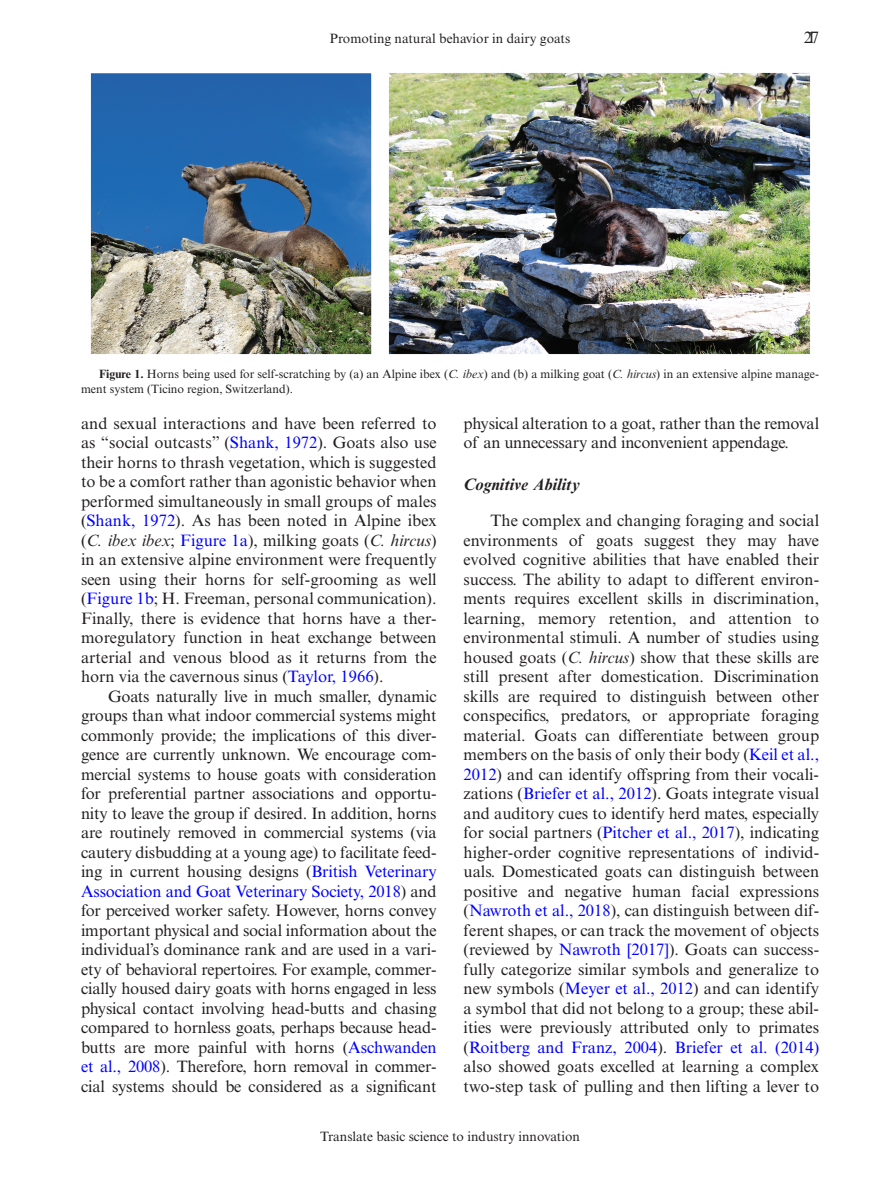
<style>
.page{position:relative;width:891px;height:1188px;background:#fff}
.page>*{position:absolute;margin:0;border:0;box-sizing:border-box;transform-origin:0 0}
.t1{font:16.5px/19.5px "Times New Roman MT Std";letter-spacing:-.01em;color:#231f20;text-align:justify}
.t2{font:italic 700 16.5px "Times New Roman MT Std";color:#231f20}
.t3{font:13.5px "Times New Roman MT Std";color:#231f20}
.t4{font:12px/15px "Times New Roman MT Std";color:#231f20}
.s1{font-weight:700}
.s2{font-style:italic}
.s3{color:#00f}
</style>
<div class="page">
<img style="left:90px;top:73px;width:720px;height:282px">
<p class="t3" style="left:330px;top:30px;width:242px">Promoting natural behavior in dairy goats</p>
<p class="t1" style="left:804px;top:28px;width:17px">217</p>
<p class="t4" style="left:81px;top:367px;width:739px;text-indent:18px"><span class="s1">Figure 1.</span> Horns being used for self-scratching by (a) an Alpine ibex (<span class="s2">C. ibex</span>) and (b) a milking goat (<span class="s2">C. hircus</span>) in an extensive alpine manage&shy;ment system (Ticino region, Switzerland).</p>
<p class="t1" style="left:81px;top:413px;width:357px">and sexual interactions and have been referred to as “social outcasts” (<span class="s3">Shank, 1972</span>). Goats also use their horns to thrash vegetation, which is suggested to be a comfort rather than agonistic behavior when performed simultaneously in small groups of males (<span class="s3">Shank, 1972</span>). As has been noted in Alpine ibex (<span class="s2">C. ibex ibex</span>; <span class="s3">Figure 1a</span>), milking goats (<span class="s2">C. hircus</span>) in an extensive alpine environment were frequently seen using their horns for self-grooming as well (<span class="s3">Figure 1b</span>; H. Freeman, personal communication).<br>Finally, there is evidence that horns have a ther&shy;moregulatory function in heat exchange between arterial and venous blood as it returns from the horn via the cavernous sinus (<span class="s3">Taylor, 1966</span>).</p>
<p class="t1" style="left:81px;top:686px;width:357px;text-indent:27px">Goats naturally live in much smaller, dynamic groups than what indoor commercial systems might commonly provide; the implications of this diver&shy;gence are currently unknown. We encourage com&shy;mercial systems to house goats with consideration for preferential partner associations and opportu&shy;nity to leave the group if desired. In addition, horns are routinely removed in commercial systems (via cautery disbudding at a young age) to facilitate feed&shy;ing in current housing designs (<span class="s3">British Veterinary Association and Goat Veterinary Society, 2018</span>) and for perceived worker safety. However, horns convey important physical and social information about the individual’s dominance rank and are used in a vari&shy;ety of behavioral repertoires. For example, commer&shy;cially housed dairy goats with horns engaged in less physical contact involving head-butts and chasing compared to hornless goats, perhaps because head&shy;butts are more painful with horns (<span class="s3">Aschwanden et al., 2008</span>). Therefore, horn removal in commer&shy;cial systems should be considered as a significant</p>
<p class="t1" style="left:464px;top:413px;width:357px">physical alteration to a goat, rather than the removal of an unnecessary and inconvenient appendage.</p>
<p class="t2" style="left:464px;top:475px;width:118px">Cognitive Ability</p>
<p class="t1" style="left:464px;top:511px;width:357px;text-indent:27px">The complex and changing foraging and social environments of goats suggest they may have evolved cognitive abilities that have enabled their success. The ability to adapt to different environ&shy;ments requires excellent skills in discrimination, learning, memory retention, and attention to environmental stimuli. A number of studies using housed goats (<span class="s2">C. hircus</span>) show that these skills are still present after domestication. Discrimination skills are required to distinguish between other conspecifics, predators, or appropriate foraging material. Goats can differentiate between group members on the basis of only their body (<span class="s3">Keil et al., 2012</span>) and can identify offspring from their vocali&shy;zations (<span class="s3">Briefer et al., 2012</span>). Goats integrate visual and auditory cues to identify herd mates, especially for social partners (<span class="s3">Pitcher et al., 2017</span>), indicating higher-order cognitive representations of individ&shy;uals. Domesticated goats can distinguish between positive and negative human facial expressions (<span class="s3">Nawroth et al., 2018</span>), can distinguish between dif&shy;ferent shapes, or can track the movement of objects (reviewed by <span class="s3">Nawroth [2017]</span>). Goats can success&shy;fully categorize similar symbols and generalize to new symbols (<span class="s3">Meyer et al., 2012</span>) and can identify a symbol that did not belong to a group; these abil&shy;ities were previously attributed only to primates (<span class="s3">Roitberg and Franz, 2004</span>). <span class="s3">Briefer et al. (2014) </span>also showed goats excelled at learning a complex two-step task of pulling and then lifting a lever to</p>
<p class="t3" style="left:320px;top:1129px;width:261px">Translate basic science to industry innovation</p>
</div>
